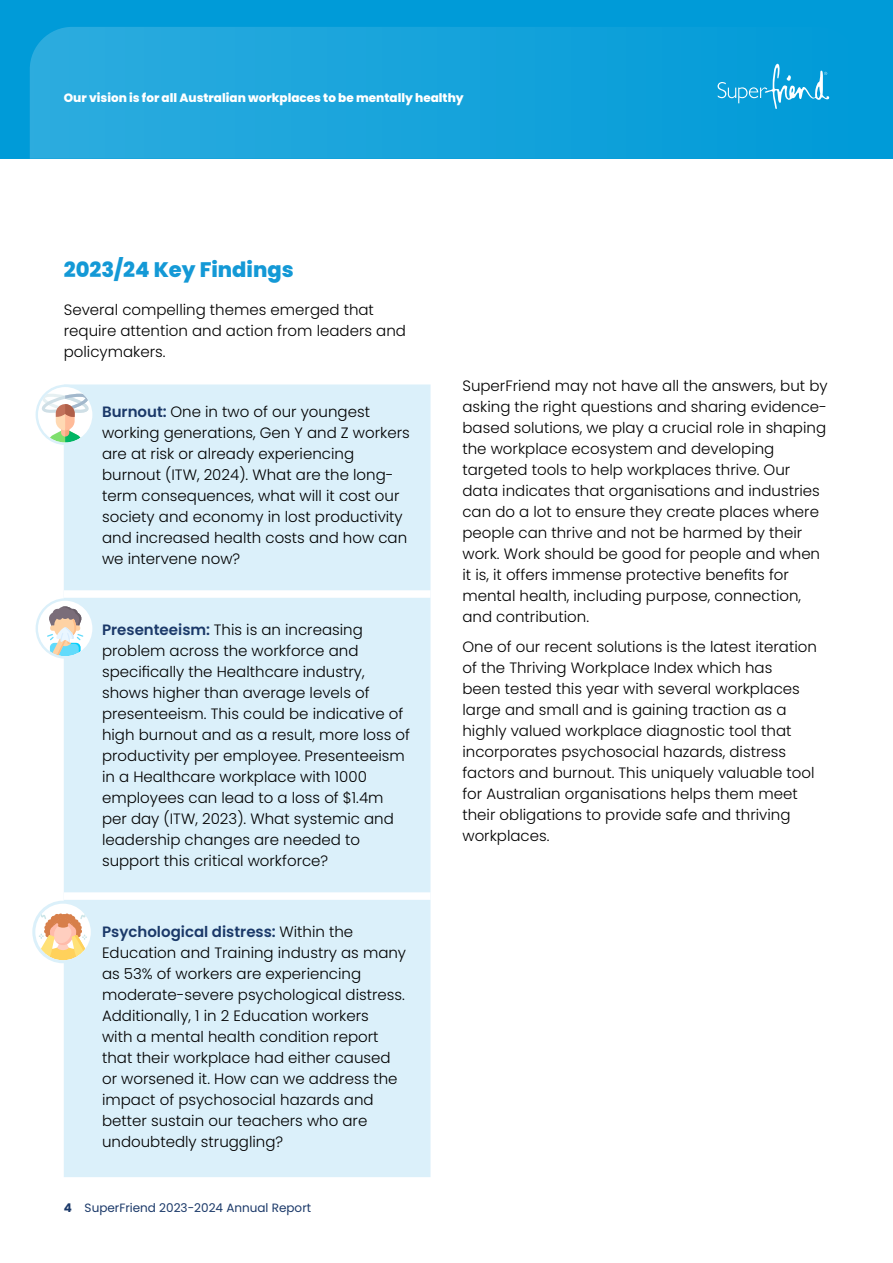
<style>
.page{position:relative;width:893px;height:1263px;background:#fff}
.page>*{position:absolute;margin:0;border:0;box-sizing:border-box;transform-origin:0 0}
.t1{font:800 21px "Poppins";color:#1499d6}
.t2{font:300 15px/21px "Poppins";color:#000}
.t3{font:800 12px "Poppins";color:#fff}
.t4{font:12px "Poppins";color:#1b3969}
.s1{font-weight:600;color:#1b3969}
.s2{font-weight:700}
</style>
<div class="page">
<div style="left:0;top:0;width:893px;height:159px;background:#009bd8"></div>
<svg style="left:30px;top:27px;width:800px;height:132px"></svg>
<svg style="left:718px;top:64px;width:111px;height:45px"></svg>
<div style="left:64px;top:384px;width:367px;height:793px;background:#dbf0fa"></div>
<div style="left:64px;top:590px;width:367px;height:8px;background:#fff"></div>
<div style="left:64px;top:892px;width:367px;height:8px;background:#fff"></div>
<svg style="left:34px;top:902px;width:58px;height:60px"></svg>
<svg style="left:38px;top:913px;width:50px;height:47px"></svg>
<div style="left:32px;top:901px;width:62px;height:62px;border:3px solid #dbf0fa;border-radius:50%"></div>
<svg style="left:37px;top:386px;width:57px;height:58px"></svg>
<svg style="left:41px;top:394px;width:48px;height:49px"></svg>
<div style="left:36px;top:385px;width:59px;height:60px;border:2px solid #dbf0fa;border-radius:50%"></div>
<svg style="left:37px;top:599px;width:57px;height:58px"></svg>
<svg style="left:47px;top:606px;width:36px;height:50px"></svg>
<div style="left:36px;top:598px;width:59px;height:61px;border:2px solid #dbf0fa;border-radius:50%"></div>
<p class="t3" style="left:64px;top:91px;width:401px">Our vision is for all Australian workplaces to be mentally healthy</p>
<h1 class="t1" style="left:64px;top:258px;width:231px">2023/24 Key Findings</h1>
<p class="t2" style="left:64px;top:300px;width:344px">Several compelling themes emerged that require attention and action from leaders and policymakers.</p>
<p class="t2" style="left:102px;top:402px;width:309px"><span class="s1">Burnout:</span> One in two of our youngest working generations, Gen Y and Z workers are at risk or already experiencing burnout (ITW, 2024). What are the long&shy;term consequences, what will it cost our society and economy in lost productivity and increased health costs and how can we intervene now?</p>
<p class="t2" style="left:102px;top:620px;width:309px"><span class="s1">Presenteeism:</span> This is an increasing problem across the workforce and specifically the Healthcare industry, shows higher than average levels of presenteeism. This could be indicative of high burnout and as a result, more loss of productivity per employee. Presenteeism in a Healthcare workplace with 1000 employees can lead to a loss of $1.4m per day (ITW, 2023). What systemic and leadership changes are needed to support this critical workforce?</p>
<p class="t2" style="left:102px;top:922px;width:306px"><span class="s1">Psychological distress:</span> Within the Education and Training industry as many as 53% of workers are experiencing moderate-severe psychological distress.<br>Additionally, 1 in 2 Education workers<br>with a mental health condition report that their workplace had either caused or worsened it. How can we address the impact of psychosocial hazards and better sustain our teachers who are undoubtedly struggling?</p>
<p class="t4" style="left:64px;top:1200px;width:249px"><span class="s2">4</span> SuperFriend 2023-2024 Annual Report</p>
<p class="t2" style="left:462px;top:376px;width:367px">SuperFriend may not have all the answers, but by asking the right questions and sharing evidence&shy;based solutions, we play a crucial role in shaping the workplace ecosystem and developing targeted tools to help workplaces thrive. Our data indicates that organisations and industries can do a lot to ensure they create places where people can thrive and not be harmed by their work. Work should be good for people and when it is, it offers immense protective benefits for mental health, including purpose, connection, and contribution.</p>
<p class="t2" style="left:462px;top:636px;width:356px">One of our recent solutions is the latest iteration of the Thriving Workplace Index which has<br>been tested this year with several workplaces large and small and is gaining traction as a highly valued workplace diagnostic tool that incorporates psychosocial hazards, distress factors and burnout. This uniquely valuable tool for Australian organisations helps them meet their obligations to provide safe and thriving workplaces.</p>
</div>
